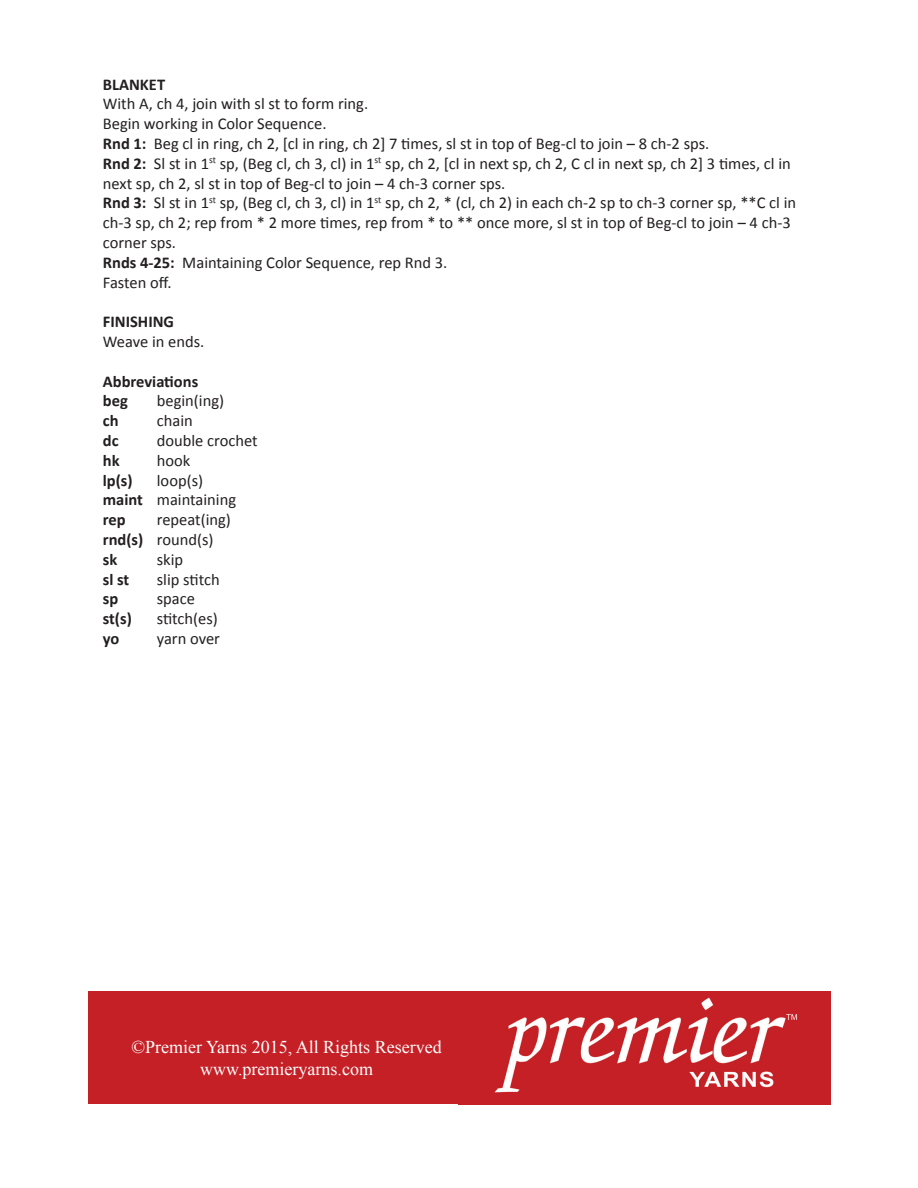
<style>
.page{position:relative;width:918px;height:1188px;background:#fff}
.page>*{position:absolute;margin:0;border:0;box-sizing:border-box;transform-origin:0 0}
.t1{font:18px/21.6px "Times New Roman";color:#fff;text-align:center}
.t2{font:16.5px/19.8px "Calibri";color:#231f20}
.t3{font:700 16.5px/19.8px "Calibri";color:#231f20}
.s1{font-weight:700}
</style>
<div class="page">
<img style="left:460px;top:991px;width:370px;height:113px">
<div style="left:88px;top:991px;width:372px;height:113px;background:#c52026"></div>
<p class="t3" style="left:103px;top:74px;width:64px">BLANKET</p>
<p class="t2" style="left:103px;top:94px;width:695px">With A, ch 4, join with sl st to form ring.<br>Begin working in Color Sequence.<br><span class="s1">Rnd 1:</span> Beg cl in ring, ch 2, [cl in ring, ch 2] 7 times, sl st in top of Beg-cl to join – 8 ch-2 sps.<br><span class="s1">Rnd 2:</span> Sl st in 1<sup>st</sup> sp, (Beg cl, ch 3, cl) in 1<sup>st</sup> sp, ch 2, [cl in next sp, ch 2, C cl in next sp, ch 2] 3 times, cl in next sp, ch 2, sl st in top of Beg-cl to join – 4 ch-3 corner sps.<br><span class="s1">Rnd 3:</span> Sl st in 1<sup>st</sup> sp, (Beg cl, ch 3, cl) in 1<sup>st</sup> sp, ch 2, * (cl, ch 2) in each ch-2 sp to ch-3 corner sp, **C cl in ch-3 sp, ch 2; rep from * 2 more times, rep from * to ** once more, sl st in top of Beg-cl to join – 4 ch-3 corner sps.<br><span class="s1">Rnds 4-25:</span> Maintaining Color Sequence, rep Rnd 3.<br>Fasten off.</p>
<p class="t3" style="left:103px;top:312px;width:73px">FINISHING</p>
<p class="t2" style="left:103px;top:332px;width:103px">Weave in ends.</p>
<p class="t3" style="left:103px;top:371px;width:97px">Abbreviations beg</p>
<p class="t2" style="left:157px;top:391px;width:69px">begin(ing)</p>
<p class="t3" style="left:103px;top:411px;width:17px">ch</p>
<p class="t2" style="left:157px;top:411px;width:37px">chain</p>
<p class="t3" style="left:103px;top:431px;width:17px">dc</p>
<p class="t2" style="left:157px;top:431px;width:102px">double crochet</p>
<p class="t3" style="left:103px;top:450px;width:18px">hk</p>
<p class="t2" style="left:157px;top:450px;width:35px">hook</p>
<p class="t3" style="left:103px;top:470px;width:31px">lp(s)</p>
<p class="t2" style="left:103px;top:470px;width:135px;text-indent:54px">loop(s) <span class="s1">maint</span> maintaining <span class="s1">rep</span></p>
<p class="t2" style="left:103px;top:510px;width:130px;text-indent:54px">repeat(ing) <span class="s1">rnd(s)</span> round(s) <span class="s1">sk</span></p>
<p class="t2" style="left:157px;top:549px;width:28px">skip</p>
<p class="t3" style="left:103px;top:569px;width:28px">sl st</p>
<p class="t2" style="left:157px;top:569px;width:64px">slip stitch</p>
<p class="t3" style="left:103px;top:589px;width:17px">sp</p>
<p class="t2" style="left:157px;top:589px;width:40px">space</p>
<p class="t3" style="left:103px;top:609px;width:31px">st(s)</p>
<p class="t2" style="left:157px;top:609px;width:63px">stitch(es)</p>
<p class="t3" style="left:103px;top:629px;width:18px">yo</p>
<p class="t2" style="left:157px;top:629px;width:65px">yarn over</p>
<p class="t1" style="left:132px;top:1036px;width:312px">©Premier Yarns 2015, All Rights Reserved www.premieryarns.com</p>
</div>
